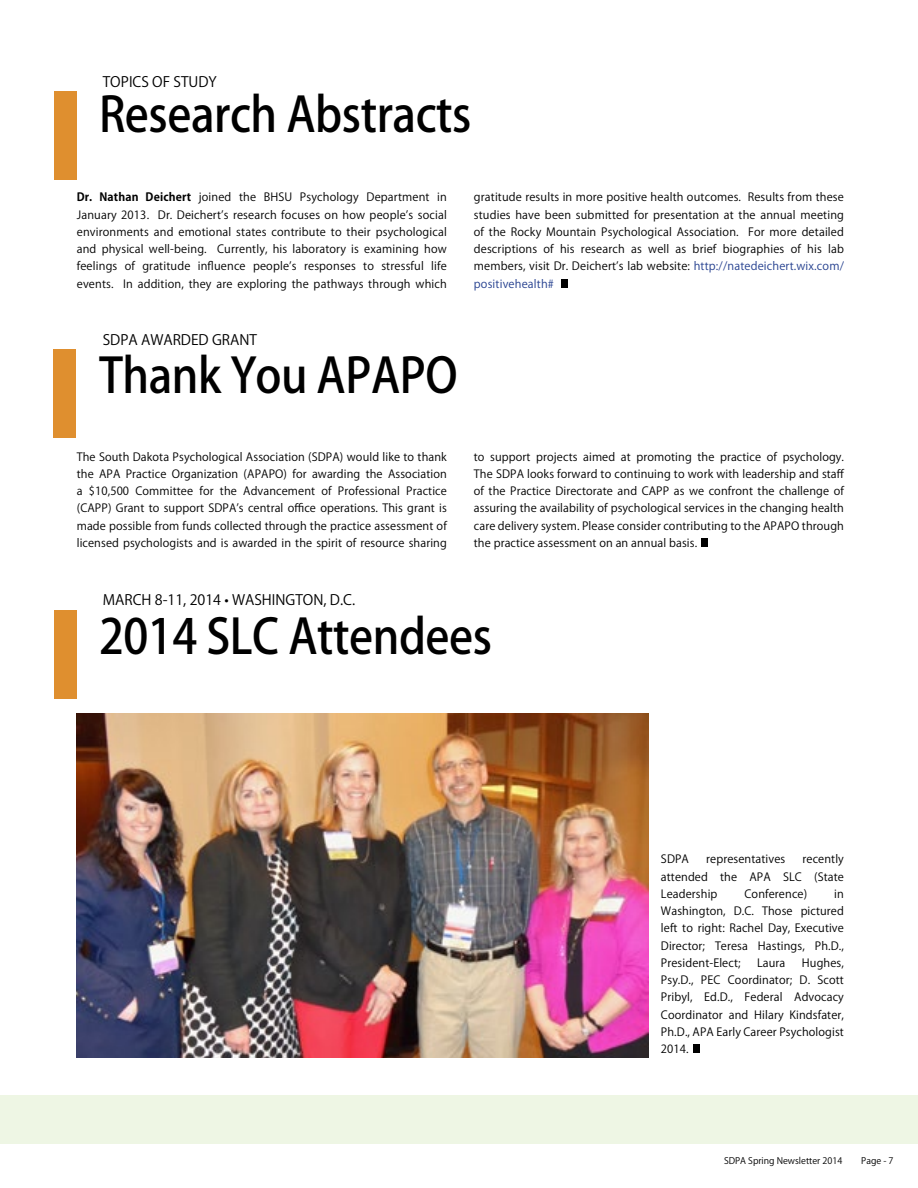
<style>
.page{position:relative;width:918px;height:1188px;background:#fff}
.page>*{position:absolute;margin:0;border:0;box-sizing:border-box;transform-origin:0 0}
.t1{font:500 47.85px "Koz Go Pro";letter-spacing:-.01em;color:#000;scale:.93 1}
.t2{font:14.25px "Koz Go Pro";color:#000}
.t3{font:11.25px/17.2px "Koz Go Pro";letter-spacing:.01em;color:#000;text-align:justify}
.t4{font:9px "Koz Go Pro";color:#000}
.s1{font-weight:700}
.s2{color:#25408f}
</style>
<div class="page">
<div style="left:562px;top:279px;width:6px;height:9px;background:#000"></div>
<div style="left:54px;top:91px;width:23px;height:88px;background:#df8f2f"></div>
<div style="left:0;top:1096px;width:918px;height:48px;background:#eef6e4"></div>
<div style="left:53px;top:350px;width:22px;height:88px;background:#df8f2f"></div>
<div style="left:702px;top:538px;width:6px;height:9px;background:#000"></div>
<div style="left:54px;top:610px;width:23px;height:88px;background:#df8f2f"></div>
<img style="left:77px;top:714px;width:571px;height:343px">
<div style="left:693px;top:1045px;width:7px;height:8px;background:#000"></div>
<p class="t2" style="left:103px;top:73px;width:116px">TOPICS OF STUDY</p>
<h1 class="t1" style="left:99px;top:84px;width:402px">Research Abstracts</h1>
<p class="t3" style="left:77px;top:189px;width:372px"><span class="s1">Dr. Nathan Deichert</span> joined the BHSU Psychology Department in January 2013. Dr. Deichertʼs research focuses on how peopleʼs social environments and emotional states contribute to their psychological and physical well-being. Currently, his laboratory is examining how feelings of gratitude influence peopleʼs responses to stressful life events. In addition, they are exploring the pathways through which</p>
<p class="t3" style="left:474px;top:189px;width:372px">gratitude results in more positive health outcomes. Results from these studies have been submitted for presentation at the annual meeting of the Rocky Mountain Psychological Association. For more detailed descriptions of his research as well as brief biographies of his lab members, visit Dr. Deichertʼs lab website: <span class="s2">http://natedeichert.wix.com/ positivehealth#</span></p>
<p class="t2" style="left:103px;top:330px;width:156px">SDPA AWARDED GRANT</p>
<h1 class="t1" style="left:99px;top:345px;width:387px">Thank You APAPO</h1>
<p class="t3" style="left:77px;top:448px;width:372px">The South Dakota Psychological Association (SDPA) would like to thank the APA Practice Organization (APAPO) for awarding the Association a $10,500 Committee for the Advancement of Professional Practice (CAPP) Grant to support SDPAʼs central office operations. This grant is made possible from funds collected through the practice assessment of licensed psychologists and is awarded in the spirit of resource sharing</p>
<p class="t3" style="left:474px;top:448px;width:372px">to support projects aimed at promoting the practice of psychology.<br>The SDPA looks forward to continuing to work with leadership and staff of the Practice Directorate and CAPP as we confront the challenge of assuring the availability of psychological services in the changing health care delivery system. Please consider contributing to the APAPO through the practice assessment on an annual basis.</p>
<p class="t2" style="left:103px;top:591px;width:254px">MARCH 8-11, 2014 • WASHINGTON, D.C.</p>
<h1 class="t1" style="left:99px;top:605px;width:424px">2014 SLC Attendees</h1>
<p class="t3" style="left:661px;top:851px;width:184px;text-indent:142px">recently attended the APA SLC (State Leadership</p>
<p class="t3" style="left:661px;top:851px;width:30px">SDPA</p>
<p class="t3" style="left:706px;top:851px;width:81px">representatives</p>
<p class="t3" style="left:745px;top:886px;width:64px">Conference)</p>
<p class="t3" style="left:661px;top:886px;width:184px;text-indent:173px">in Washington, D.C. Those pictured left to right: Rachel Day, Executive Director; Teresa Hastings, Ph.D., President-Elect;</p>
<p class="t3" style="left:661px;top:955px;width:184px;text-indent:141px">Hughes, Psy.D., PEC Coordinator; D. Scott Pribyl, Ed.D., Federal Advocacy Coordinator and Hilary Kindsfater, Ph.D., APA Early Career Psychologist 2014.</p>
<p class="t3" style="left:757px;top:955px;width:30px">Laura</p>
<p class="t4" style="left:724px;top:1155px;width:120px">SDPA Spring Newsletter 2014</p>
<p class="t4" style="left:861px;top:1155px;width:34px">Page - 7</p>
</div>
